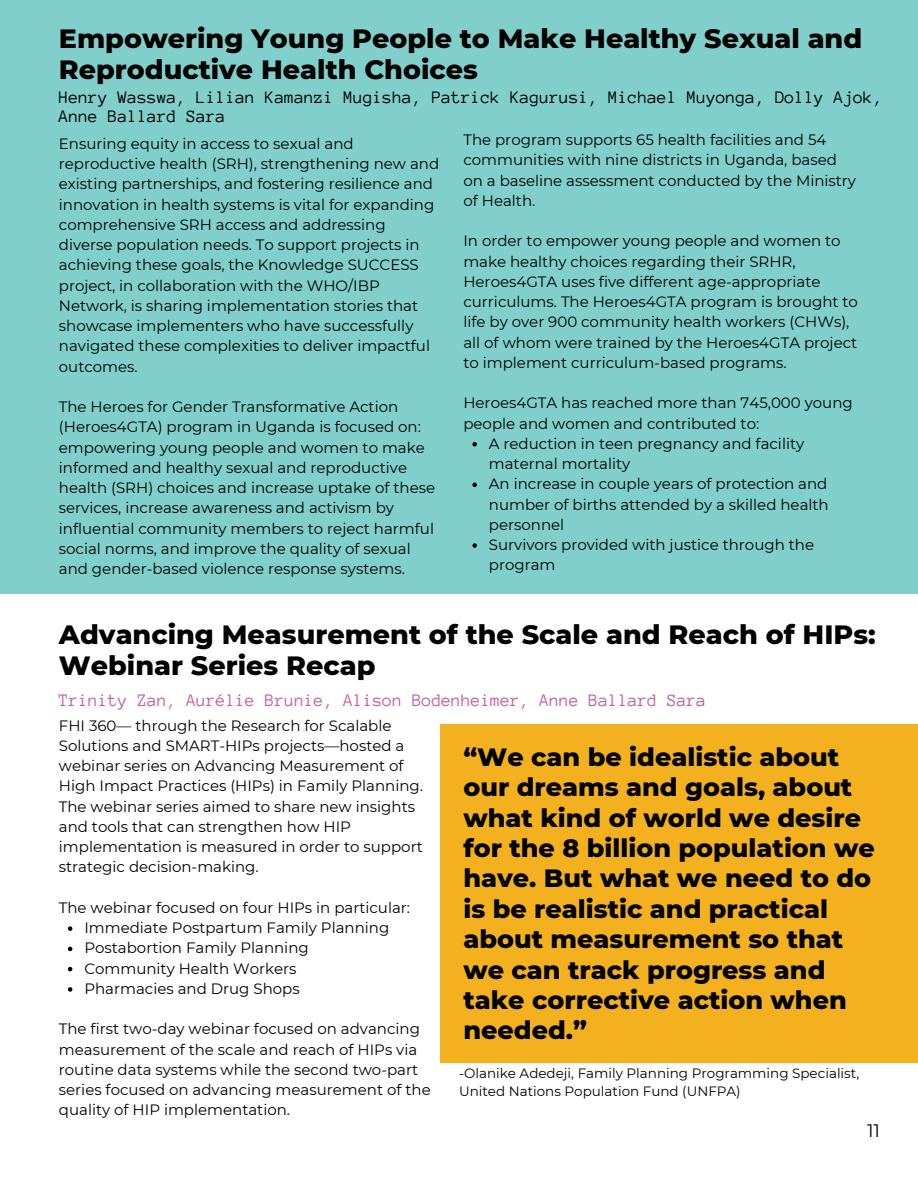
<style>
.page{position:relative;width:918px;height:1188px;background:#fff}
.page>*{position:absolute;margin:0;border:0;box-sizing:border-box;transform-origin:0 0}
.t1{font:800 27px/31.5px "Montserrat";color:#000}
.t2{font:800 25.5px/30.3px "Montserrat";color:#000}
.t3{font:18px/19.2px "Anonymous Pro";color:#000}
.t4{font:18px "Anonymous Pro";color:#c55ea4}
.t5{font:18px "Montserrat";color:#000}
.t6{font:15px/20.2px "Montserrat";color:#000}
.t7{font:13.5px/18px "Montserrat";color:#000}
</style>
<div class="page">
<div style="left:0;top:0;width:918px;height:594px;background:#81cfcb"></div>
<svg style="left:472px;top:442px;width:5px;height:5px"></svg>
<svg style="left:472px;top:483px;width:5px;height:4px"></svg>
<svg style="left:472px;top:543px;width:5px;height:5px"></svg>
<svg style="left:68px;top:926px;width:4px;height:5px"></svg>
<svg style="left:68px;top:947px;width:4px;height:4px"></svg>
<svg style="left:68px;top:967px;width:4px;height:4px"></svg>
<svg style="left:68px;top:987px;width:4px;height:5px"></svg>
<div style="left:441px;top:724px;width:477px;height:339px;background:#f3b120"></div>
<p class="t1" style="left:59px;top:22px;width:805px">Empowering Young People to Make Healthy Sexual and<br>Reproductive Health Choices</p>
<p class="t3" style="left:59px;top:88px;width:826px">Henry Wasswa, Lilian Kamanzi Mugisha, Patrick Kagurusi, Michael Muyonga, Dolly Ajok,<br>Anne Ballard Sara</p>
<p class="t6" style="left:463px;top:130px;width:394px">The program supports 65 health facilities and 54 communities with nine districts in Uganda, based on a baseline assessment conducted by the Ministry of Health.</p>
<p class="t6" style="left:463px;top:231px;width:396px">In order to empower young people and women to make healthy choices regarding their SRHR, Heroes4GTA uses five different age-appropriate curriculums. The Heroes4GTA program is brought to life by over 900 community health workers (CHWs), all of whom were trained by the Heroes4GTA project to implement curriculum-based programs.</p>
<p class="t6" style="left:463px;top:393px;width:391px">Heroes4GTA has reached more than 745,000 young people and women and contributed to:</p>
<p class="t6" style="left:489px;top:433px;width:317px">A reduction in teen pregnancy and facility maternal mortality</p>
<p class="t6" style="left:489px;top:474px;width:341px;text-align:justify">An increase in couple years of protection and number of births attended by a skilled health personnel</p>
<p class="t6" style="left:489px;top:535px;width:327px">Survivors provided with justice through the program</p>
<h1 class="t6" style="left:59px;top:133px;width:382px">Ensuring equity in access to sexual and reproductive health (SRH), strengthening new and existing partnerships, and fostering resilience and innovation in health systems is vital for expanding comprehensive SRH access and addressing diverse population needs. To support projects in achieving these goals, the Knowledge SUCCESS project, in collaboration with the WHO/IBP Network, is sharing implementation stories that showcase implementers who have successfully navigated these complexities to deliver impactful outcomes.</h1>
<h2 class="t6" style="left:59px;top:397px;width:378px">The Heroes for Gender Transformative Action (Heroes4GTA) program in Uganda is focused on: empowering young people and women to make informed and healthy sexual and reproductive health (SRH) choices and increase uptake of these services, increase awareness and activism by influential community members to reject harmful social norms, and improve the quality of sexual and gender-based violence response systems.</h2>
<p class="t1" style="left:59px;top:618px;width:818px">Advancing Measurement of the Scale and Reach of HIPs:<br>Webinar Series Recap</p>
<p class="t4" style="left:59px;top:691px;width:649px">Trinity Zan, Aurélie Brunie, Alison Bodenheimer, Anne Ballard Sara</p>
<h1 class="t6" style="left:59px;top:715px;width:366px">FHI 360— through the Research for Scalable Solutions and SMART-HIPs projects—hosted a webinar series on Advancing Measurement of High Impact Practices (HIPs) in Family Planning.<br>The webinar series aimed to share new insights and tools that can strengthen how HIP implementation is measured in order to support strategic decision-making.</h1>
<h2 class="t6" style="left:59px;top:897px;width:353px">The webinar focused on four HIPs in particular:</h2>
<p class="t6" style="left:84px;top:918px;width:306px">Immediate Postpartum Family Planning</p>
<p class="t6" style="left:84px;top:938px;width:226px">Postabortion Family Planning</p>
<p class="t6" style="left:84px;top:958px;width:214px">Community Health Workers</p>
<p class="t6" style="left:84px;top:978px;width:217px">Pharmacies and Drug Shops</p>
<p class="t6" style="left:59px;top:1019px;width:373px">The first two-day webinar focused on advancing measurement of the scale and reach of HIPs via routine data systems while the second two-part series focused on advancing measurement of the quality of HIP implementation.</p>
<p class="t2" style="left:463px;top:742px;width:413px">“We can be idealistic about our dreams and goals, about what kind of world we desire for the 8 billion population we have. But what we need to do is be realistic and practical about measurement so that we can track progress and take corrective action when needed.”</p>
<p class="t7" style="left:459px;top:1065px;width:402px">-Olanike Adedeji, Family Planning Programming Specialist,<br>United Nations Population Fund (UNFPA)</p>
<h1 class="t5" style="left:867px;top:1119px;width:14px">11</h1>
</div>
